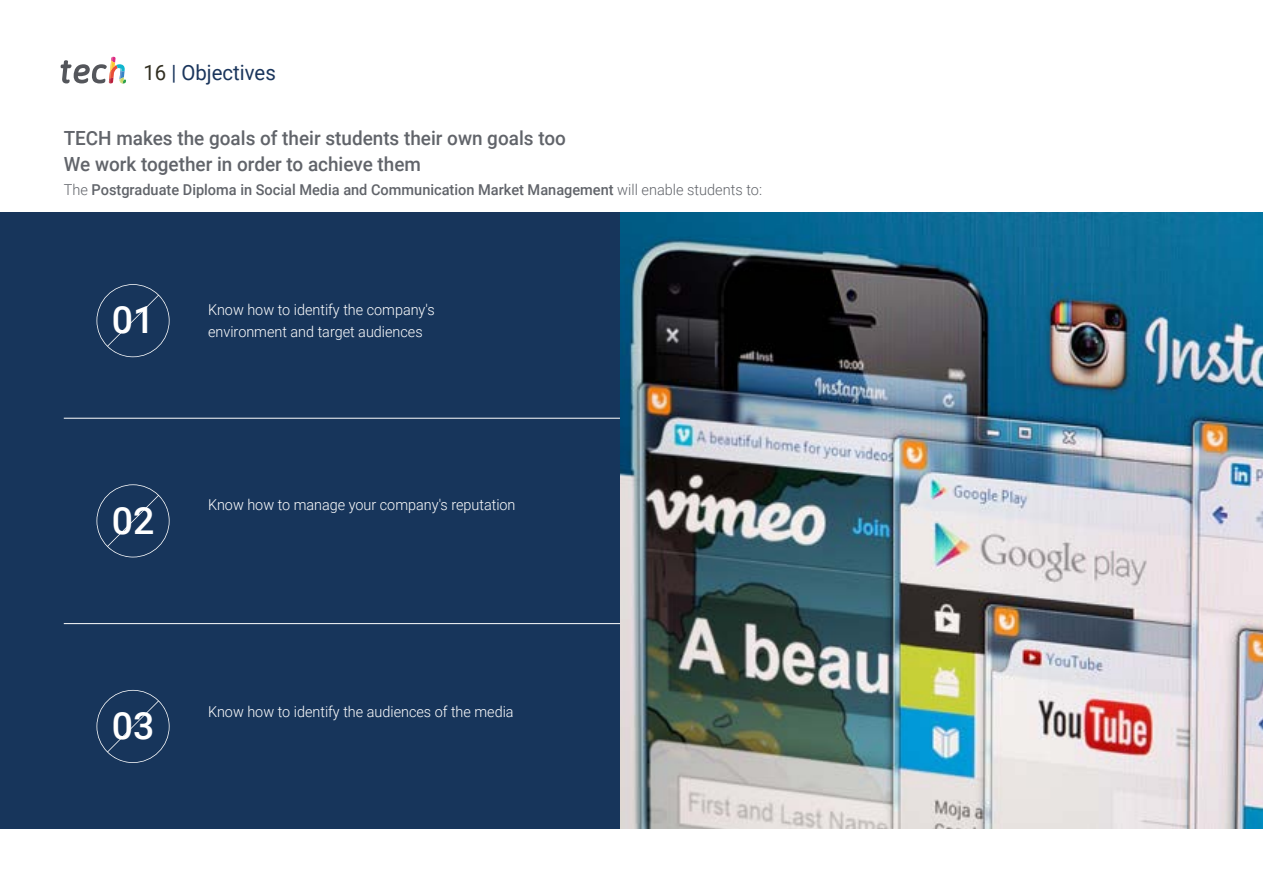
<style>
.page{position:relative;width:1263px;height:893px;background:#fff}
.page>*{position:absolute;margin:0;border:0;box-sizing:border-box;transform-origin:0 0}
.t1{font:500 37.5px "Roboto";color:#fff}
.t2{font:21px "Roboto";color:#1a355c}
.t3{font:500 19.5px/25.5px "Roboto";color:#61646a}
.t4{font:300 15px "Roboto";color:#fff;scale:.96 1}
.t5{font:500 15px "Roboto";color:#61646a}
.s1{color:#312e20}
.s2{font-weight:300}
</style>
<div class="page">
<svg style="left:61px;top:57px;width:65px;height:27px"></svg>
<div style="left:0;top:213px;width:621px;height:616px;background:#17355b"></div>
<svg style="left:97px;top:284px;width:73px;height:73px"></svg>
<svg style="left:97px;top:690px;width:73px;height:73px"></svg>
<svg style="left:97px;top:484px;width:73px;height:73px"></svg>
<hr style="left:64px;top:418px;width:1199px;height:1px;background:#fff">
<hr style="left:64px;top:623px;width:1199px;height:1px;background:#fff">
<img style="left:621px;top:213px;width:642px;height:616px">
<h2 class="t2" style="left:144px;top:57px;width:134px"><span class="s1">16</span> | Objectives</h2>
<h3 class="t3" style="left:64px;top:125px;width:504px">TECH makes the goals of their students their own goals too<br>We work together in order to achieve them</h3>
<p class="t5" style="left:64px;top:179px;width:700px"><span class="s2">The</span> Postgraduate Diploma in Social Media and Communication Market Management <span class="s2">will enable students to:</span></p>
<h1 class="t1" style="left:112px;top:294px;width:44px">01</h1>
<p class="t4" style="left:208px;top:299px;width:238px">Know how to identify the company's</p>
<p class="t4" style="left:208px;top:321px;width:225px">environment and target audiences</p>
<h1 class="t1" style="left:112px;top:494px;width:44px">02</h1>
<p class="t4" style="left:208px;top:494px;width:322px">Know how to manage your company's reputation</p>
<h1 class="t1" style="left:112px;top:699px;width:44px">03</h1>
<p class="t4" style="left:208px;top:701px;width:320px">Know how to identify the audiences of the media</p>
</div>
